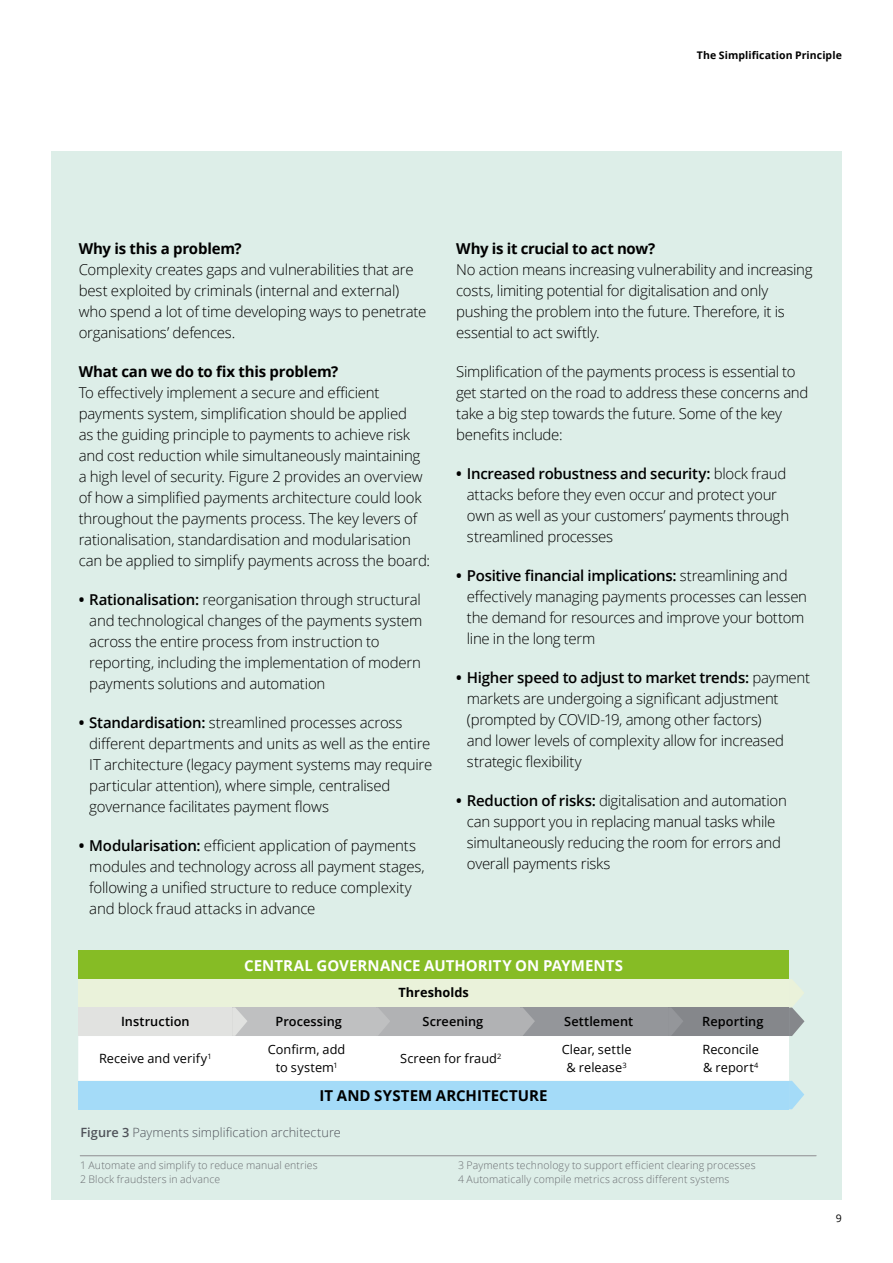
<style>
.page{position:relative;width:893px;height:1263px;background:#fff}
.page>*{position:absolute;margin:0;border:0;box-sizing:border-box;transform-origin:0 0}
.t1{font:300 15px/21px "Open Sans";letter-spacing:-.015em;color:#000}
.t2{font:700 15px "Open Sans";letter-spacing:-.01em;color:#000}
.t3{font:700 15px "Open Sans";letter-spacing:.005em;color:#fff}
.t4{font:12.75px/18px "Open Sans";letter-spacing:.005em;color:#000;text-align:center}
.t5{font:600 12.75px "Open Sans";letter-spacing:.005em;color:#000}
.t6{font:300 12.75px "Open Sans";letter-spacing:.005em;color:#50535a}
.t7{font:700 12.75px "Open Sans";letter-spacing:.005em;color:#000}
.t8{font:300 10.5px/14.2px "Open Sans";letter-spacing:.01em;color:#6a6d71}
.t9{font:700 10.5px "Open Sans";letter-spacing:.01em;color:#000}
.t10{font:10.5px "Open Sans";color:#000}
.s1{font-weight:700}
.s2{font-weight:600}
</style>
<div class="page">
<div style="left:51px;top:151px;width:791px;height:1048px;background:#ddeee8"></div>
<div style="left:78px;top:950px;width:711px;height:29px;background:#86bc25"></div>
<svg style="left:78px;top:979px;width:726px;height:130px"></svg>
<hr style="left:80px;top:1155px;width:736px;height:1px;background:#8e8d91">
<p class="t9" style="left:697px;top:48px;width:147px">The Simplification Principle</p>
<p class="t2" style="left:79px;top:238px;width:165px">Why is this a problem?</p>
<p class="t1" style="left:79px;top:258px;width:349px">Complexity creates gaps and vulnerabilities that are best exploited by criminals (internal and external) who spend a lot of time developing ways to penetrate organisations’ defences.</p>
<p class="t2" style="left:79px;top:361px;width:261px">What can we do to fix this problem?</p>
<p class="t1" style="left:79px;top:381px;width:353px">To effectively implement a secure and efficient payments system, simplification should be applied<br>as the guiding principle to payments to achieve risk and cost reduction while simultaneously maintaining a high level of security. Figure 2 provides an overview of how a simplified payments architecture could look throughout the payments process. The key levers of rationalisation, standardisation and modularisation can be applied to simplify payments across the board:</p>
<p class="t1" style="left:89px;top:588px;width:335px;text-indent:-11px"><span class="s1">•</span> <span class="s2">Rationalisation:</span> reorganisation through structural and technological changes of the payments system across the entire process from instruction to reporting, including the implementation of modern payments solutions and automation</p>
<p class="t1" style="left:89px;top:711px;width:344px;text-indent:-11px"><span class="s1">•</span> <span class="s2">Standardisation:</span> streamlined processes across different departments and units as well as the entire IT architecture (legacy payment systems may require particular attention), where simple, centralised governance facilitates payment flows</p>
<p class="t1" style="left:89px;top:834px;width:337px;text-indent:-11px"><span class="s1">•</span> <span class="s2">Modularisation:</span> efficient application of payments modules and technology across all payment stages, following a unified structure to reduce complexity and block fraud attacks in advance</p>
<p class="t2" style="left:456px;top:238px;width:201px">Why is it crucial to act now?</p>
<p class="t1" style="left:456px;top:258px;width:358px">No action means increasing vulnerability and increasing costs, limiting potential for digitalisation and only pushing the problem into the future. Therefore, it is essential to act swiftly.</p>
<p class="t1" style="left:456px;top:360px;width:354px">Simplification of the payments process is essential to get started on the road to address these concerns and take a big step towards the future. Some of the key benefits include:</p>
<p class="t1" style="left:467px;top:462px;width:324px;text-indent:-11px"><span class="s1">•</span> <span class="s2">Increased robustness and security:</span> block fraud attacks before they even occur and protect your own as well as your customers’ payments through streamlined processes</p>
<p class="t1" style="left:467px;top:564px;width:342px;text-indent:-11px"><span class="s1">•</span> <span class="s2">Positive financial implications:</span> streamlining and effectively managing payments processes can lessen the demand for resources and improve your bottom line in the long term</p>
<p class="t1" style="left:467px;top:666px;width:345px;text-indent:-11px"><span class="s1">•</span> <span class="s2">Higher speed to adjust to market trends:</span> payment markets are undergoing a significant adjustment (prompted by COVID-19, among other factors)<br>and lower levels of complexity allow for increased strategic flexibility</p>
<p class="t1" style="left:467px;top:789px;width:321px;text-indent:-11px"><span class="s1">•</span> <span class="s2">Reduction of risks:</span> digitalisation and automation can support you in replacing manual tasks while simultaneously reducing the room for errors and overall payments risks</p>
<p class="t3" style="left:244px;top:954px;width:380px">CENTRAL GOVERNANCE AUTHORITY ON PAYMENTS</p>
<p class="t7" style="left:398px;top:984px;width:72px">Thresholds</p>
<p class="t5" style="left:121px;top:1012px;width:70px">Instruction</p>
<p class="t5" style="left:276px;top:1012px;width:68px">Processing</p>
<p class="t5" style="left:423px;top:1012px;width:62px">Screening</p>
<p class="t5" style="left:564px;top:1012px;width:70px">Settlement</p>
<p class="t5" style="left:702px;top:1012px;width:63px">Reporting</p>
<p class="t4" style="left:99px;top:1049px;width:114px">Receive and verify<sup>1</sup></p>
<p class="t4" style="left:268px;top:1040px;width:79px">Confirm, add to system<sup>1</sup></p>
<p class="t4" style="left:400px;top:1049px;width:102px">Screen for fraud<sup>2</sup></p>
<p class="t4" style="left:562px;top:1040px;width:71px">Clear, settle &amp; release<sup>3</sup></p>
<p class="t4" style="left:702px;top:1040px;width:58px;text-align:left">Reconcile &amp; report<sup>4</sup></p>
<p class="t2" style="left:320px;top:1085px;width:230px">IT AND SYSTEM ARCHITECTURE</p>
<p class="t6" style="left:80px;top:1124px;width:262px"><span class="s2">Figure 3</span> Payments simplification architecture</p>
<p class="t8" style="left:80px;top:1157px;width:239px">1 Automate and simplify to reduce manual entries<br>2 Block fraudsters in advance</p>
<p class="t8" style="left:458px;top:1157px;width:299px">3 Payments technology to support efficient clearing processes<br>4 Automatically compile metrics across different systems</p>
<p class="t10" style="left:836px;top:1211px;width:8px">9</p>
</div>
